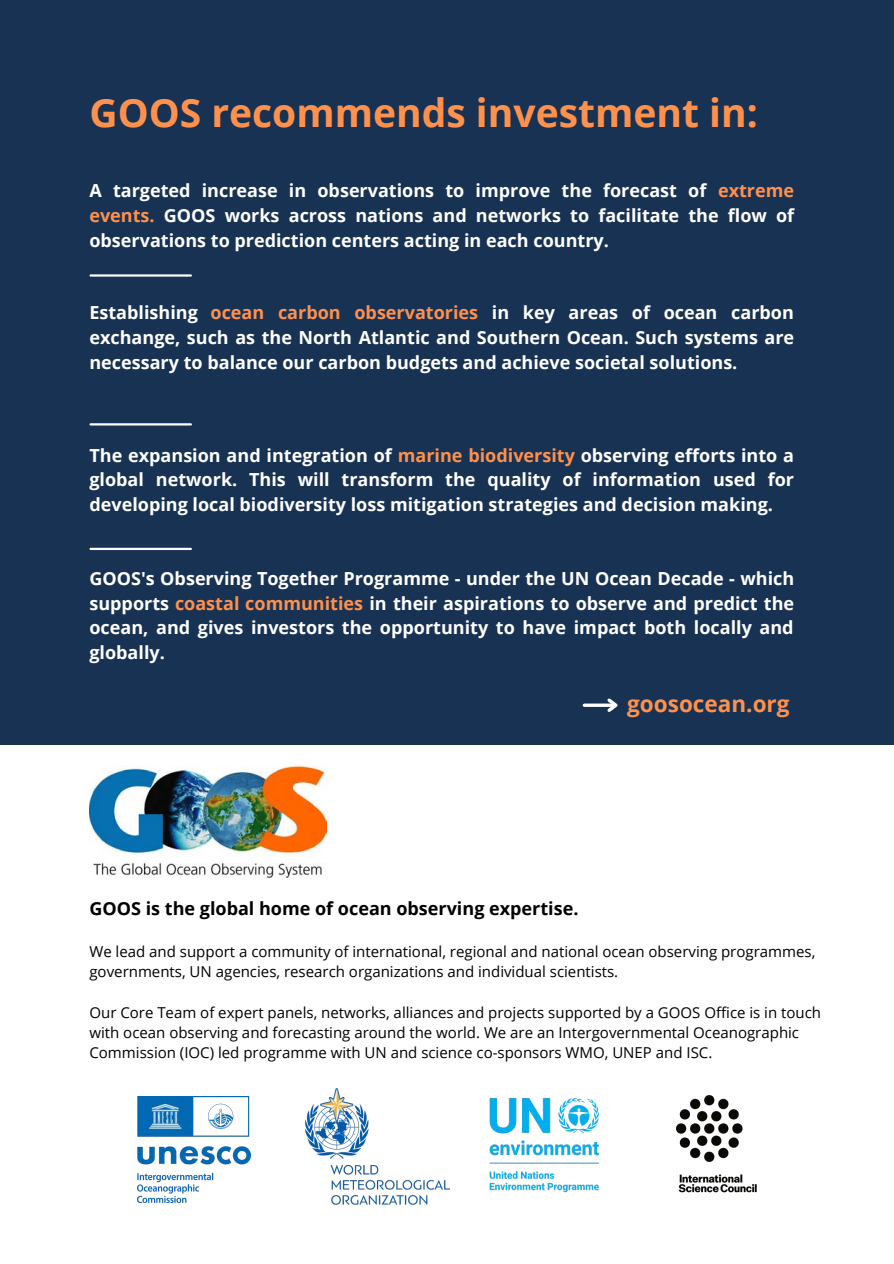
<style>
.page{position:relative;width:894px;height:1264px;background:#fff}
.page>*{position:absolute;margin:0;border:0;box-sizing:border-box;transform-origin:0 0}
.t1{font:700 39px "Open Sans";color:#ff914d}
.t2{font:700 22.5px "Open Sans";color:#ff914d}
.t3{font:700 18px/24.8px "Open Sans";color:#fff;text-align:justify}
.t4{font:700 18px "Open Sans";color:#000}
.t5{font:15px/20.2px "Open Sans";color:#000}
.s1{color:#ff914d}
</style>
<div class="page">
<div style="left:0;top:0;width:893px;height:1263px;background:#183254"></div>
<hr style="left:90px;top:274px;width:101px;height:2px;background:#fff">
<hr style="left:90px;top:423px;width:101px;height:2px;background:#fff">
<hr style="left:90px;top:548px;width:101px;height:2px;background:#fff">
<div style="left:0;top:745px;width:893px;height:518px;background:#fff"></div>
<img style="left:89px;top:765px;width:237px;height:112px">
<svg style="left:584px;top:703px;width:20px;height:4px"></svg>
<svg style="left:604px;top:698px;width:14px;height:14px"></svg>
<img style="left:305px;top:1088px;width:451px;height:117px">
<img style="left:137px;top:1096px;width:113px;height:106px">
<p class="t1" style="left:89px;top:86px;width:669px">GOOS recommends investment in:</p>
<p class="t3" style="left:89px;top:177px;width:706px">A targeted increase in observations to improve the forecast of <span class="s1">extreme events.</span> GOOS works across nations and networks to facilitate the flow of observations to prediction centers acting in each country.</p>
<p class="t3" style="left:89px;top:300px;width:706px">Establishing <span class="s1">ocean carbon observatories</span> in key areas of ocean carbon exchange, such as the North Atlantic and Southern Ocean. Such systems are necessary to balance our carbon budgets and achieve societal solutions.</p>
<p class="t3" style="left:89px;top:442px;width:706px">The expansion and integration of <span class="s1">marine biodiversity</span> observing efforts into a global network. This will transform the quality of information used for developing local biodiversity loss mitigation strategies and decision making.</p>
<p class="t3" style="left:89px;top:565px;width:706px">GOOS's Observing Together Programme - under the UN Ocean Decade - which supports <span class="s1">coastal communities</span> in their aspirations to observe and predict the ocean, and gives investors the opportunity to have impact both locally and globally.</p>
<p class="t2" style="left:627px;top:688px;width:164px">goosocean.org</p>
<p class="t4" style="left:89px;top:896px;width:490px">GOOS is the global home of ocean observing expertise.</p>
<p class="t5" style="left:89px;top:940px;width:727px">We lead and support a community of international, regional and national ocean observing programmes, governments, UN agencies, research organizations and individual scientists.</p>
<p class="t5" style="left:89px;top:1001px;width:733px">Our Core Team of expert panels, networks, alliances and projects supported by a GOOS Office is in touch with ocean observing and forecasting around the world. We are an Intergovernmental Oceanographic<br>Commission (IOC) led programme with UN and science co-sponsors WMO, UNEP and ISC.</p>
</div>
